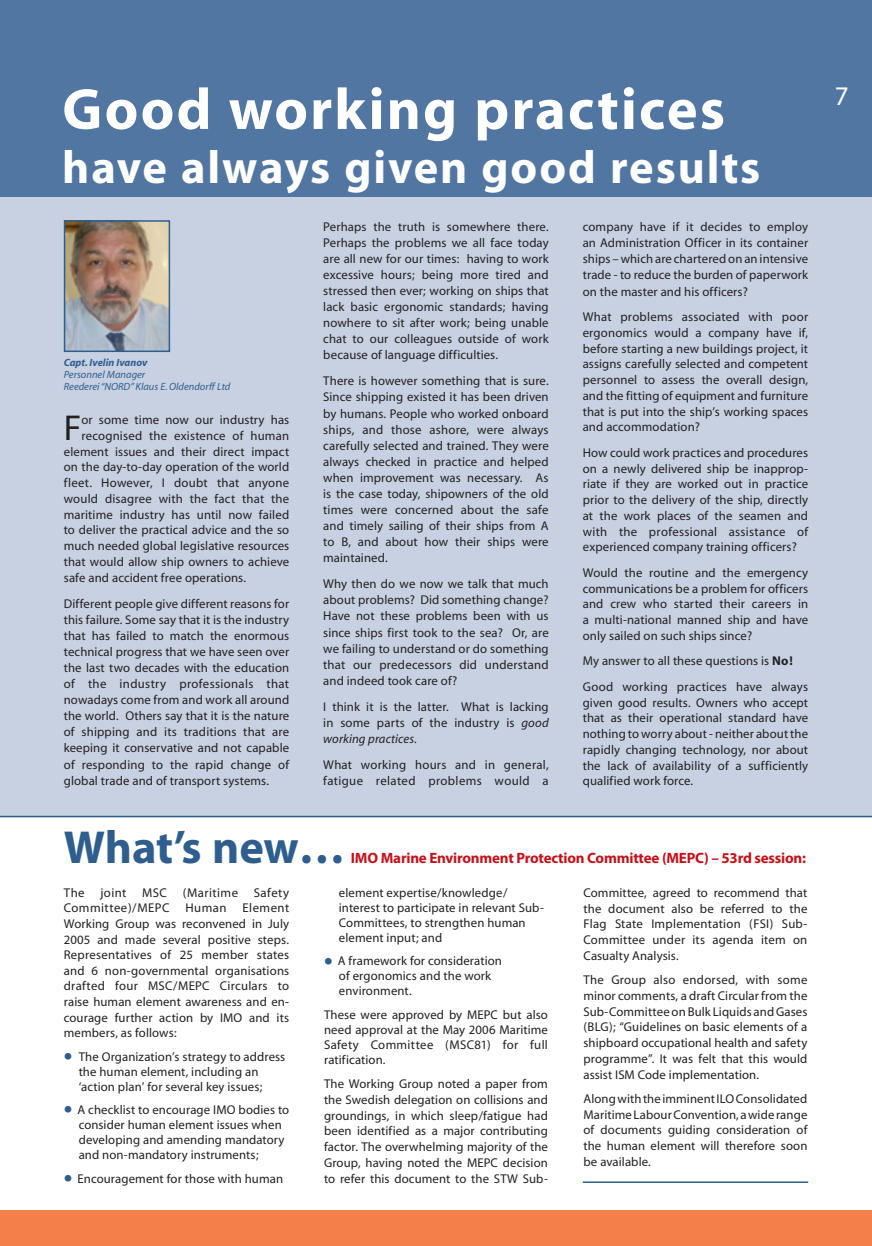
<style>
.page{position:relative;width:872px;height:1246px;background:#fff}
.page>*{position:absolute;margin:0;border:0;box-sizing:border-box;transform-origin:0 0}
.t1{font:700 58.5px "Myriad";letter-spacing:.035em;color:#fff}
.t2{font:700 46.5px "Myriad";letter-spacing:.04em;color:#fff}
.t3{font:700 46.5px "Myriad";letter-spacing:-.005em;color:#2e5e8e}
.t4{font:36.15px "Myriad";color:#231f20}
.t5{font:27px "Myriad";color:#fff}
.t6{font:700 15px "Myriad Pro";letter-spacing:-.015em;color:#c4121a}
.t7{font:12.75px/16px "Myriad";letter-spacing:.01em;color:#231f20;text-align:justify}
.t8{font:12.75px/15.6px "Myriad";letter-spacing:.035em;color:#231f20}
.t9{font:italic 10.5px/12px "Myriad";color:#2e5e8e}
.t10{font:italic 700 10.5px "Myriad";color:#2e5e8e}
.s1{font-style:italic}
.s2{font-weight:700}
.s3{font-weight:700;font-size:25.5px;color:#2e5e8e}
</style>
<div class="page">
<div style="left:0;top:0;width:872px;height:816px;background:#c7d1e2"></div>
<div style="left:0;top:0;width:872px;height:197px;background:#5176a1"></div>
<hr style="left:0;top:648px;width:1px;height:570px;background:#cfe2d4">
<img style="left:63px;top:220px;width:108px;height:132px">
<div style="left:0;top:1211px;width:872px;height:35px;background:#f57f4b"></div>
<hr style="left:0;top:816px;width:872px;height:1px;background:#2e5e8e">
<hr style="left:583px;top:1181px;width:225px;height:2px;background:#2e5e8e">
<h1 class="t1" style="left:62px;top:79px;width:664px">Good working practices</h1>
<h2 class="t2" style="left:62px;top:143px;width:699px">have always given good results</h2>
<p class="t10" style="left:64px;top:357px;width:85px">Capt. Ivelin Ivanov</p>
<p class="t9" style="left:64px;top:369px;width:168px">Personnel Manager<br>Reederei “NORD” Klaus E. Oldendorff Ltd</p>
<h3 class="t4" style="left:64px;top:410px;width:19px">F</h3>
<p class="t7" style="left:81px;top:412px;width:209px">or some time now our industry has</p>
<p class="t7" style="left:81px;top:428px;width:209px">recognised the existence of human</p>
<p class="t7" style="left:64px;top:444px;width:227px">element issues and their direct impact</p>
<p class="t7" style="left:64px;top:460px;width:227px">on the day-to-day operation of the world</p>
<p class="t7" style="left:64px;top:475px;width:227px">fleet. However, I doubt that anyone</p>
<p class="t7" style="left:64px;top:491px;width:227px">would disagree with the fact that the</p>
<p class="t7" style="left:64px;top:507px;width:227px">maritime industry has until now failed</p>
<p class="t7" style="left:64px;top:523px;width:227px">to deliver the practical advice and the so</p>
<p class="t7" style="left:64px;top:538px;width:227px">much needed global legislative resources</p>
<p class="t7" style="left:64px;top:554px;width:227px">that would allow ship owners to achieve</p>
<p class="t7" style="left:64px;top:570px;width:184px">safe and accident free operations.</p>
<p class="t7" style="left:64px;top:596px;width:227px">Different people give different reasons for this failure. Some say that it is the industry that has failed to match the enormous technical progress that we have seen over the last two decades with the education of the industry professionals that nowadays come from and work all around the world. Others say that it is the nature of shipping and its traditions that are keeping it conservative and not capable of responding to the rapid change of global trade and of transport systems.</p>
<p class="t7" style="left:323px;top:219px;width:227px">Perhaps the truth is somewhere there.<br>Perhaps the problems we all face today are all new for our times: having to work excessive hours; being more tired and stressed then ever; working on ships that lack basic ergonomic standards; having nowhere to sit after work; being unable chat to our colleagues outside of work because of language difficulties.</p>
<p class="t7" style="left:323px;top:374px;width:227px">There is however something that is sure.<br>Since shipping existed it has been driven by humans. People who worked onboard ships, and those ashore, were always carefully selected and trained. They were always checked in practice and helped when improvement was necessary. As is the case today, shipowners of the old times were concerned about the safe and timely sailing of their ships from A to B, and about how their ships were maintained.</p>
<p class="t7" style="left:323px;top:576px;width:227px">Why then do we now we talk that much about problems? Did something change?<br>Have not these problems been with us since ships first took to the sea? Or, are we failing to understand or do something that our predecessors did understand and indeed took care of?</p>
<p class="t7" style="left:323px;top:699px;width:227px">I think it is the latter. What is lacking in some parts of the industry is <span class="s1">good working practices.</span></p>
<p class="t7" style="left:323px;top:757px;width:227px">What working hours and in general, fatigue related problems would a</p>
<p class="t7" style="left:583px;top:219px;width:227px">company have if it decides to employ an Administration Officer in its container ships – which are chartered on an intensive trade - to reduce the burden of paperwork on the master and his officers?</p>
<p class="t7" style="left:583px;top:309px;width:227px">What problems associated with poor ergonomics would a company have if, before starting a new buildings project, it assigns carefully selected and competent personnel to assess the overall design, and the fitting of equipment and furniture that is put into the ship’s working spaces and accommodation?</p>
<p class="t7" style="left:583px;top:445px;width:227px">How could work practices and procedures on a newly delivered ship be inapprop&shy;riate if they are worked out in practice prior to the delivery of the ship, directly at the work places of the seamen and with the professional assistance of experienced company training officers?</p>
<p class="t7" style="left:583px;top:565px;width:227px">Would the routine and the emergency communications be a problem for officers and crew who started their careers in a multi-national manned ship and have only sailed on such ships since?</p>
<p class="t7" style="left:583px;top:649px;width:227px;line-height:25.5px">My answer to all these questions is <span class="s2">No!<br></span>Good working practices have always</p>
<p class="t7" style="left:583px;top:695px;width:227px">given good results. Owners who accept that as their operational standard have nothing to worry about - neither about the rapidly changing technology, nor about the lack of availability of a sufficiently qualified work force.</p>
<h2 class="t3" style="left:64px;top:824px;width:283px">What’s new…</h2>
<p class="t8" style="left:64px;top:885px;width:227px">The joint MSC (Maritime Safety<br>Committee)/MEPC</p>
<p class="t6" style="left:351px;top:848px;width:456px">IMO Marine Environment Protection Committee (MEPC) – 53rd session:</p>
<p class="t7" style="left:339px;top:885px;width:206px;line-height:15px;text-align:left">element expertise/knowledge/ interest to participate in relevant Sub-<br>Committees, to strengthen human element input; and</p>
<p class="t7" style="left:339px;top:954px;width:165px;line-height:15px;text-align:left;text-indent:-15px"><span class="s3">•</span> A framework for consideration of ergonomics and the work environment.</p>
<p class="t7" style="left:324px;top:1007px;width:225px;line-height:15px">These were approved by MEPC but also need approval at the May 2006 Maritime Safety Committee (MSC81) for full ratification.</p>
<p class="t7" style="left:324px;top:1076px;width:225px">The Working Group noted a paper from the Swedish delegation on collisions and groundings, in which sleep/fatigue had been identified as a major contributing factor. The overwhelming majority of the Group, having noted the MEPC decision to refer this document to the STW Sub-</p>
<p class="t7" style="left:583px;top:885px;width:225px">Committee, agreed to recommend that the document also be referred to the Flag State Implementation (FSI) Sub-Committee under its agenda item on Casualty Analysis.</p>
<p class="t7" style="left:583px;top:972px;width:225px">The Group also endorsed, with some minor comments, a draft Circular from the Sub-Committee on Bulk Liquids and Gases (BLG); “Guidelines on basic elements of a shipboard occupational health and safety programme”. It was felt that this would assist ISM Code implementation.</p>
<p class="t7" style="left:583px;top:1091px;width:225px">Along with the imminent ILO Consolidated Maritime Labour Convention, a wide range of documents guiding consideration of the human element will therefore soon be available.</p>
<p class="t7" style="left:64px;top:901px;width:227px;line-height:15.6px;text-indent:179px">Element Working Group was reconvened in July 2005 and made several positive steps.<br>Representatives of 25 member states and 6 non-governmental organisations drafted four MSC/MEPC Circulars to raise human element awareness and en&shy;courage further action by IMO and its members, as follows:</p>
<p class="t7" style="left:79px;top:1049px;width:208px;line-height:15px;text-align:left;text-indent:-15px"><span class="s3">•</span> The Organization’s strategy to address the human element, including an ‘action plan’ for several key issues;</p>
<p class="t7" style="left:79px;top:1103px;width:212px;line-height:15px;text-align:left;text-indent:-15px"><span class="s3">•</span> A checklist to encourage IMO bodies to consider human element issues when developing and amending mandatory and non-mandatory instruments;</p>
<p class="t7" style="left:64px;top:1171px;width:221px"><span class="s3">•</span> Encouragement for those with human</p>
<p class="t7" style="left:185px;top:901px;width:42px">Human</p>
<h3 class="t5" style="left:834px;top:83px;width:15px">7</h3>
</div>
